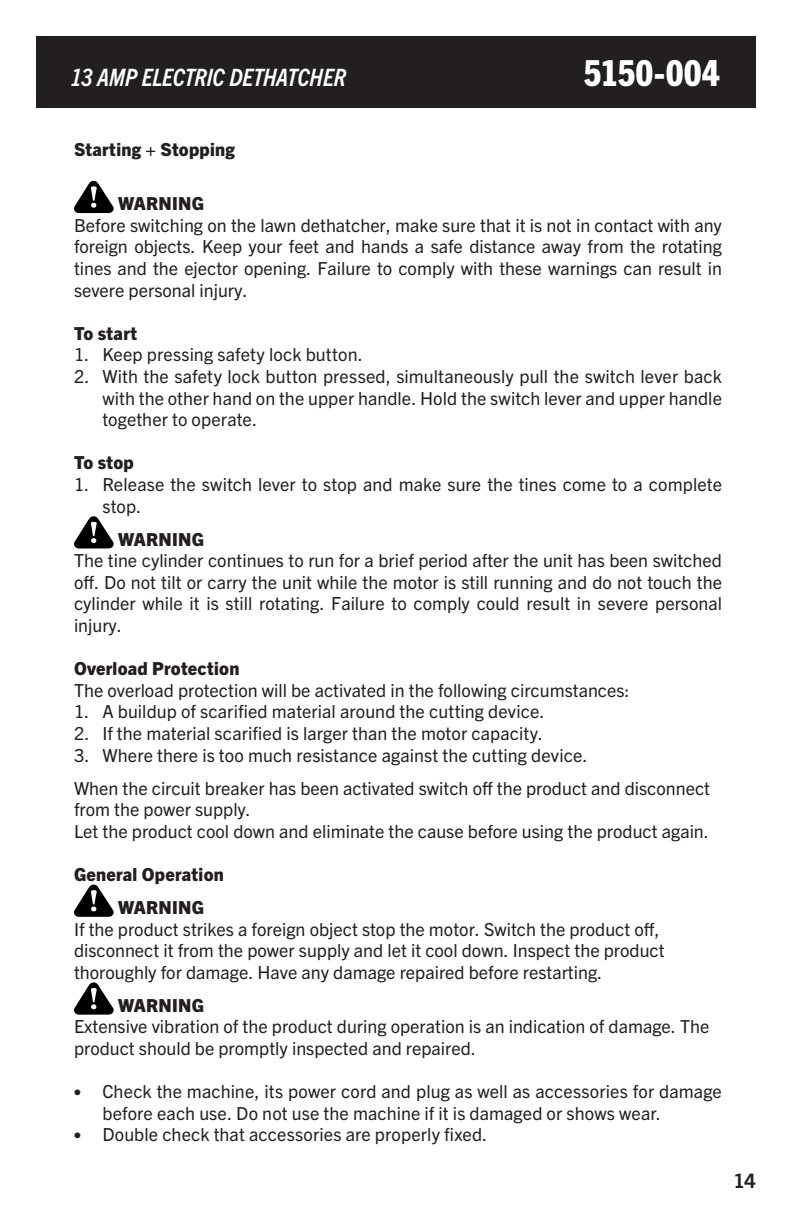
<style>
.page{position:relative;width:792px;height:1224px;background:#fff}
.page>*{position:absolute;margin:0;border:0;box-sizing:border-box;transform-origin:0 0}
.t1{font:800 condensed 36px "Trade Gothic Next LT Pro";letter-spacing:-.005em;color:#fff}
.t2{font:italic 700 condensed 24px "Trade Gothic Next LT Pro";letter-spacing:-.01em;color:#fff}
.t3{font:700 20px "Trade Gothic Next LT Pro";color:#231f20}
.t4{font:18px/21.6px "Trade Gothic Next LT Pro";color:#231f20}
.t5{font:800 18px "Trade Gothic Next LT Pro";letter-spacing:.015em;color:#231f20}
.s1{font-family:"Geogrotesque"}
</style>
<div class="page">
<div style="left:36px;top:36px;width:720px;height:72px;background:#231f20"></div>
<svg style="left:74px;top:181px;width:40px;height:32px"></svg>
<svg style="left:74px;top:516px;width:40px;height:33px"></svg>
<svg style="left:74px;top:885px;width:40px;height:32px"></svg>
<svg style="left:74px;top:982px;width:40px;height:33px"></svg>
<h2 class="t2" style="left:71px;top:61px;width:277px">13 AMP ELECTRIC DETHATCHER</h2>
<h1 class="t1" style="left:584px;top:48px;width:137px">5150-004</h1>
<p class="t5" style="left:74px;top:137px;width:162px">Starting + Stopping</p>
<p class="t5" style="left:118px;top:191px;width:87px">WARNING</p>
<p class="t4" style="left:74px;top:213px;width:650px;text-align:justify">Before switching on the lawn dethatcher, make sure that it is not in contact with any foreign objects. Keep your feet and hands a safe distance away from the rotating tines and the ejector opening. Failure to comply with these warnings can result in severe personal injury.</p>
<p class="t5" style="left:74px;top:321px;width:65px">To start</p>
<p class="t4" style="left:74px;top:343px;width:290px">1. Keep pressing safety lock button.</p>
<p class="t4" style="left:102px;top:365px;width:621px;text-align:justify;text-indent:-28px">2. With the safety lock button pressed, simultaneously pull the switch lever back with the other hand on the upper handle. Hold the switch lever and upper handle together to operate.</p>
<p class="t5" style="left:74px;top:450px;width:61px">To stop</p>
<p class="t4" style="left:102px;top:473px;width:621px;text-indent:-28px">1. Release the switch lever to stop and make sure the tines come to a complete stop.</p>
<p class="t5" style="left:118px;top:527px;width:87px">WARNING</p>
<p class="t4" style="left:74px;top:549px;width:650px;text-align:justify">The tine cylinder continues to run for a brief period after the unit has been switched off. Do not tilt or carry the unit while the motor is still running and do not touch the cylinder while it is still rotating. Failure to comply could result in severe personal injury.</p>
<p class="t5" style="left:74px;top:656px;width:167px">Overload Protection</p>
<p class="t4" style="left:74px;top:678px;width:557px">The overload protection will be activated in the following circumstances:</p>
<p class="t4" style="left:74px;top:700px;width:472px">1. A buildup of scarified material around the cutting device.</p>
<p class="t4" style="left:74px;top:722px;width:470px">2. If the material scarified is larger than the motor capacity.</p>
<p class="t4" style="left:74px;top:743px;width:515px">3. Where there is too much resistance against the cutting device.</p>
<p class="t4" style="left:74px;top:776px;width:638px">When the circuit breaker has been activated switch off the product and disconnect from the power supply.</p>
<p class="t4" style="left:74px;top:819px;width:636px">Let the product cool down and eliminate the cause before using the product again.</p>
<p class="t5" style="left:74px;top:862px;width:151px">General Operation</p>
<p class="t5" style="left:118px;top:895px;width:87px">WARNING</p>
<p class="t4" style="left:74px;top:917px;width:592px">If the product strikes a foreign object stop the motor. Switch the product off, disconnect it from the power supply and let it cool down. Inspect the product thoroughly for damage. Have any damage repaired before restarting.</p>
<p class="t5" style="left:118px;top:993px;width:87px">WARNING</p>
<p class="t4" style="left:74px;top:1015px;width:637px">Extensive vibration of the product during operation is an indication of damage. The product should be promptly inspected and repaired.</p>
<p class="t4" style="left:102px;top:1080px;width:621px;text-indent:-28px"><span class="s1">∫</span> Check the machine, its power cord and plug as well as accessories for damage before each use. Do not use the machine if it is damaged or shows wear.</p>
<p class="t4" style="left:74px;top:1123px;width:415px"><span class="s1">∫</span> Double check that accessories are properly fixed.</p>
<p class="t3" style="left:733px;top:1167px;width:24px">14</p>
</div>
